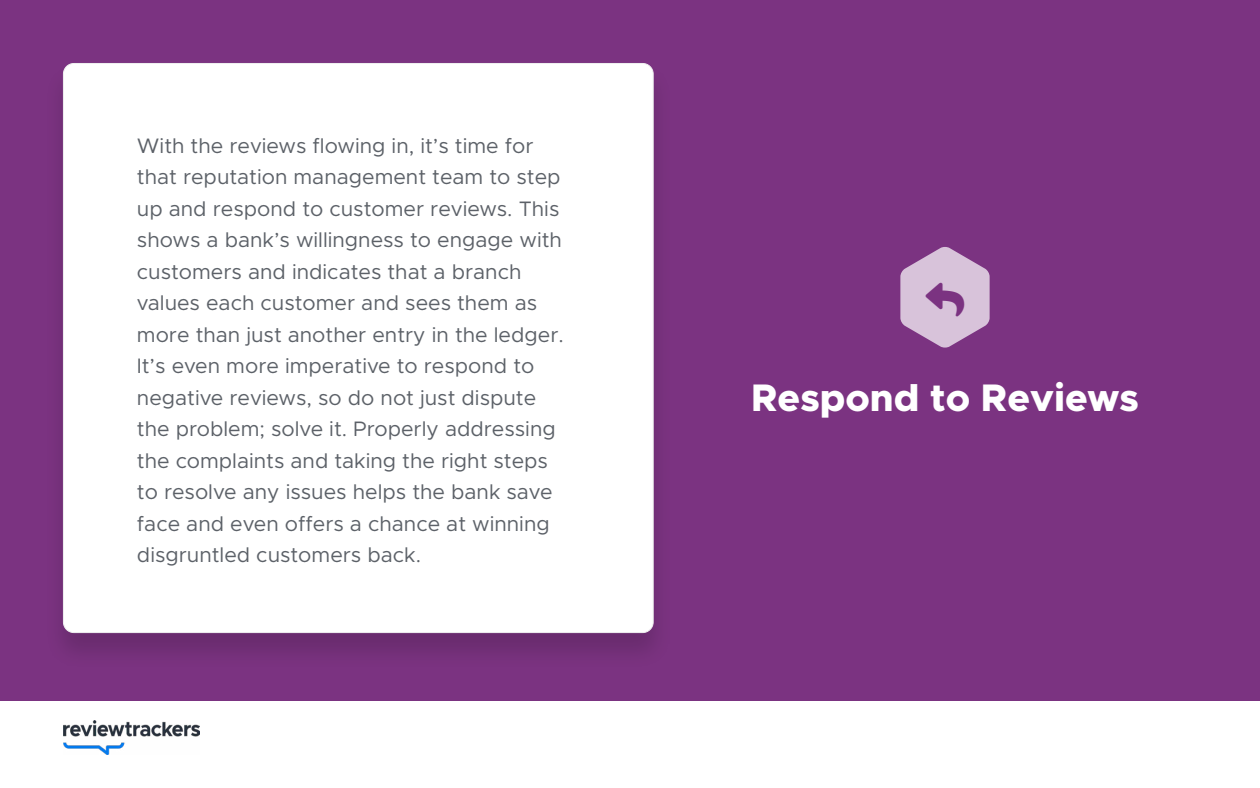
<style>
.page{position:relative;width:1260px;height:788px;background:#fff}
.page>*{position:absolute;margin:0;border:0;box-sizing:border-box;transform-origin:0 0}
.t1{font:800 38.5px "Metropolis";color:#fff}
.t2{font:38.5px "Font Awesome 5 Pro Solid";color:#7b3381}
.t3{font:21px/31.5px "Metropolis";color:#5c6168}
</style>
<div class="page">
<img style="left:63px;top:720px;width:137px;height:34px">
<div style="left:0;top:0;width:1260px;height:700px;background:#7b3381"></div>
<div style="left:43px;top:61px;width:630px;height:609px;background:#000;opacity:.15"></div>
<div style="left:63px;top:63px;width:590px;height:569px;background:#fff;border-radius:10px"></div>
<svg style="left:900px;top:247px;width:90px;height:101px"></svg>
<p class="t3" style="left:137px;top:130px;width:428px">With the reviews flowing in, it’s time for that reputation management team to step up and respond to customer reviews. This shows a bank’s willingness to engage with customers and indicates that a branch values each customer and sees them as more than just another entry in the ledger.<br>It’s even more imperative to respond to negative reviews, so do not just dispute the problem; solve it. Properly addressing the complaints and taking the right steps to resolve any issues helps the bank save face and even offers a chance at winning disgruntled customers back.</p>
<h1 class="t2" style="left:926px;top:280px;width:40px">●</h1>
<h1 class="t1" style="left:751px;top:373px;width:389px">Respond to Reviews</h1>
</div>
